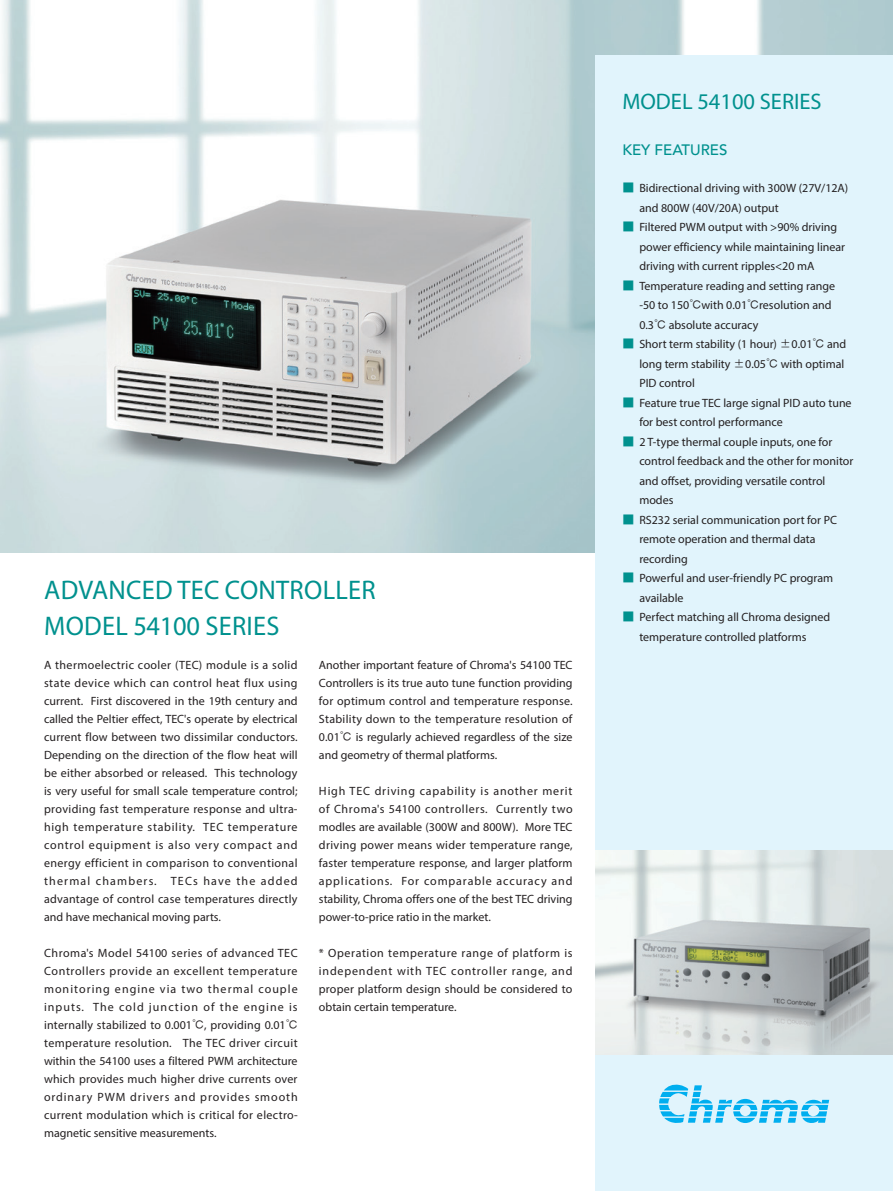
<style>
.page{position:relative;width:893px;height:1191px;background:#fff}
.page>*{position:absolute;margin:0;border:0;box-sizing:border-box;transform-origin:0 0}
.正常{font:27px "Myriad Pro";letter-spacing:.01em;color:#00918e}
.正常-2{font:22.5px "Myriad Pro";color:#00918e}
.正常-3{font:500 15px "Avenir";color:#00918e}
.正常-4{font:12px/18px "Myriad Pro";color:#231f20}
.s1{font-family:"AR Hei B5";font-weight:500}
.s2{font-family:"AR Hei B5";font-weight:500;color:#00918e}
</style>
<div class="page">
<img style="left:0;top:0;width:893px;height:553px">
<div style="left:595px;top:55px;width:298px;height:1136px;background:#e1f4fc"></div>
<svg style="left:659px;top:1084px;width:170px;height:39px"></svg>
<img style="left:595px;top:850px;width:298px;height:204px">
<p class="正常" style="left:44px;top:573px;width:333px">ADVANCED TEC CONTROLLER</p>
<p class="正常" style="left:44px;top:609px;width:237px">MODEL 54100 SERIES</p>
<p class="正常-4" style="left:44px;top:656px;width:255px;text-align:justify">A thermoelectric cooler (TEC) module is a solid state device which can control heat flux using current. First discovered in the 19th century and called the Peltier effect, TEC's operate by electrical current flow between two dissimilar conductors.<br>Depending on the direction of the flow heat will be either absorbed or released. This technology is very useful for small scale temperature control; providing fast temperature response and ultra&shy;high temperature stability. TEC temperature control equipment is also very compact and energy efficient in comparison to conventional thermal chambers. TECs have the added advantage of control case temperatures directly and have mechanical moving parts.</p>
<p class="正常-4" style="left:44px;top:944px;width:255px;text-align:justify">Chroma's Model 54100 series of advanced TEC Controllers provide an excellent temperature monitoring engine via two thermal couple inputs. The cold junction of the engine is internally stabilized to 0.001<span class="s1">℃</span>, providing 0.01<span class="s1">℃ </span>temperature resolution. The TEC driver circuit within the 54100 uses a filtered PWM architecture which provides much higher drive currents over ordinary PWM drivers and provides smooth current modulation which is critical for electro&shy;magnetic sensitive measurements.</p>
<p class="正常-4" style="left:319px;top:656px;width:255px;text-align:justify">Another important feature of Chroma's 54100 TEC Controllers is its true auto tune function providing for optimum control and temperature response.<br>Stability down to the temperature resolution of 0.01<span class="s1">℃</span> is regularly achieved regardless of the size and geometry of thermal platforms.</p>
<p class="正常-4" style="left:319px;top:782px;width:255px;text-align:justify">High TEC driving capability is another merit of Chroma's 54100 controllers. Currently two modles are available (300W and 800W). More TEC driving power means wider temperature range, faster temperature response, and larger platform applications. For comparable accuracy and stability, Chroma offers one of the best TEC driving power-to-price ratio in the market.</p>
<p class="正常-4" style="left:319px;top:944px;width:255px;text-align:justify">* Operation temperature range of platform is independent with TEC controller range, and proper platform design should be considered to obtain certain temperature.</p>
<p class="正常-2" style="left:622px;top:87px;width:201px">MODEL 54100 SERIES</p>
<p class="正常-3" style="left:622px;top:141px;width:107px">KEY FEATURES</p>
<p class="正常-4" style="left:639px;top:178px;width:210px;line-height:19.5px;text-indent:-17px"><span class="s2">■</span> Bidirectional driving with 300W (27V/12A) and 800W (40V/20A) output</p>
<p class="正常-4" style="left:639px;top:217px;width:207px;line-height:19.5px;text-indent:-17px"><span class="s2">■</span> Filtered PWM output with &gt;90% driving power efficiency while maintaining linear driving with current ripples&lt;20 mA</p>
<p class="正常-4" style="left:639px;top:276px;width:197px;line-height:19.5px;text-indent:-17px"><span class="s2">■</span> Temperature reading and setting range -50 to 150<span class="s1">℃</span>with 0.01<span class="s1">℃</span>resolution and<br>0.3<span class="s1">℃</span> absolute accuracy</p>
<p class="正常-4" style="left:639px;top:334px;width:208px;line-height:19.5px;text-indent:-17px"><span class="s2">■</span> Short term stability (1 hour) <span class="s1">±</span>0.01<span class="s1">℃</span> and long term stability <span class="s1">±</span>0.05<span class="s1">℃</span> with optimal<br>PID control</p>
<p class="正常-4" style="left:639px;top:393px;width:214px;line-height:19.5px;text-indent:-17px"><span class="s2">■</span> Feature true TEC large signal PID auto tune for best control performance</p>
<p class="正常-4" style="left:639px;top:432px;width:216px;line-height:19.5px;text-indent:-17px"><span class="s2">■</span> 2 T-type thermal couple inputs, one for control feedback and the other for monitor and offset, providing versatile control modes</p>
<p class="正常-4" style="left:639px;top:510px;width:199px;line-height:19.5px;text-indent:-17px"><span class="s2">■</span> RS232 serial communication port for PC remote operation and thermal data recording</p>
<p class="正常-4" style="left:639px;top:568px;width:195px;line-height:19.5px;text-indent:-17px"><span class="s2">■</span> Powerful and user-friendly PC program available</p>
<p class="正常-4" style="left:622px;top:607px;width:209px;line-height:19.5px;text-align:center"><span class="s2">■</span> Perfect matching all Chroma designed temperature controlled platforms</p>
</div>
